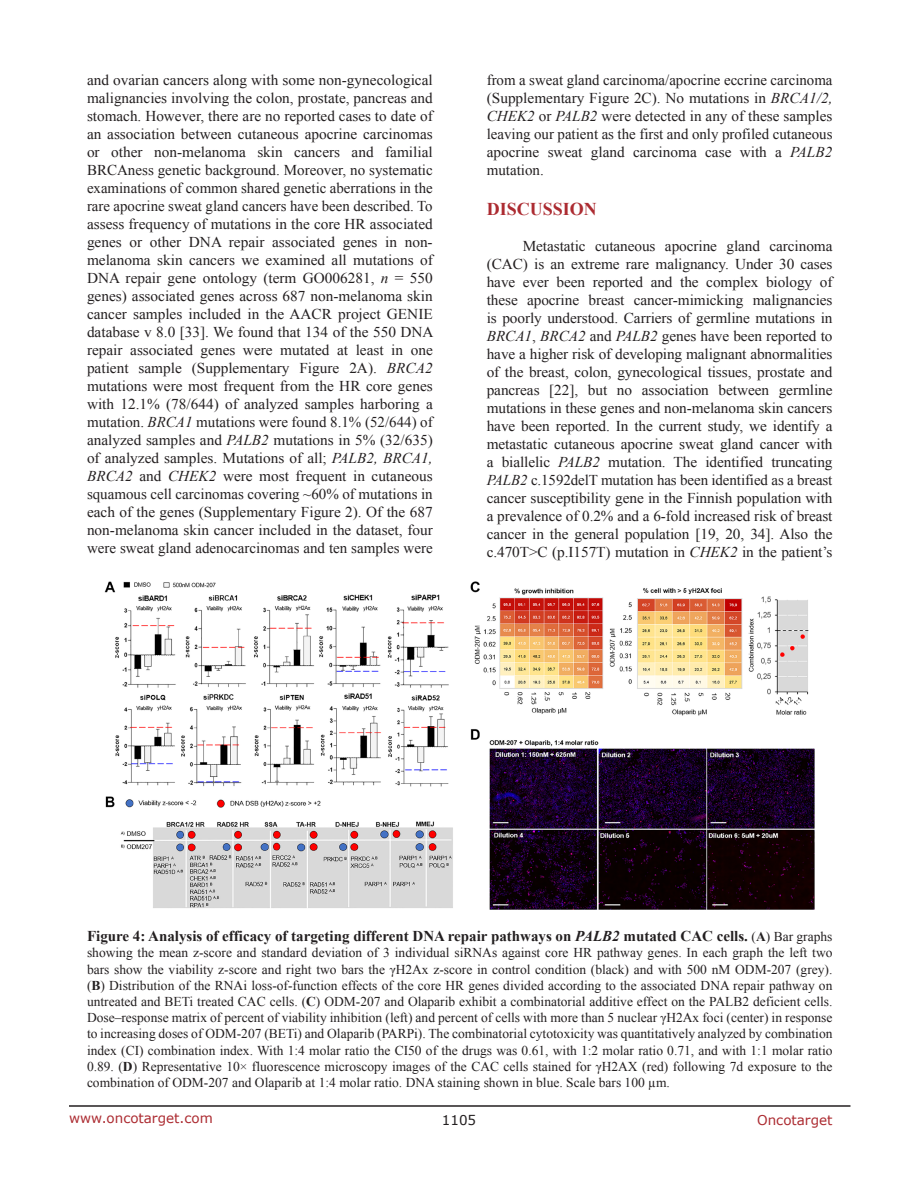
<style>
.page{position:relative;width:918px;height:1188px;background:#fff}
.page>*{position:absolute;margin:0;border:0;box-sizing:border-box;transform-origin:0 0}
.Heading{font:700 18px "Times New Roman";color:#ac2b31}
.BodyText{font:15px/18px "Times New Roman";color:#231f20;text-align:justify}
.FigureText{font:700 15px "Times New Roman";color:#231f20}
.FigureText-2{font:13.5px/16.2px "Times New Roman";color:#231f20;text-align:justify}
.t1{font:13.5px "Verdana";color:#ac2b31}
.t2{font:13.5px "Verdana";color:#231f20}
.s1{font-style:italic}
.s2{font-weight:400;font-size:13.5px}
.s3{font-size:13.5px}
.s4{font-weight:700}
</style>
<div class="page">
<hr style="left:69px;top:1105px;width:781px;height:2px;background:#231f20">
<img style="left:104px;top:581px;width:711px;height:329px">
<p class="BodyText" style="left:87px;top:71px;width:348px">and ovarian cancers along with some non-gynecological malignancies involving the colon, prostate, pancreas and stomach. However, there are no reported cases to date of an association between cutaneous apocrine carcinomas or other non-melanoma skin cancers and familial BRCAness genetic background. Moreover, no systematic examinations of common shared genetic aberrations in the rare apocrine sweat gland cancers have been described. To assess frequency of mutations in the core HR associated genes or other DNA repair associated genes in non&shy;melanoma skin cancers we examined all mutations of DNA repair gene ontology (term GO006281, <span class="s1">n</span> = 550 genes) associated genes across 687 non-melanoma skin cancer samples included in the AACR project GENIE database v 8.0 [33]. We found that 134 of the 550 DNA repair associated genes were mutated at least in one patient sample (Supplementary Figure 2A). <span class="s1">BRCA2 </span>mutations were most frequent from the HR core genes with 12.1% (78/644) of analyzed samples harboring a mutation. <span class="s1">BRCA1</span> mutations were found 8.1% (52/644) of analyzed samples and <span class="s1">PALB2</span> mutations in 5% (32/635) of analyzed samples. Mutations of all; <span class="s1">PALB2, BRCA1, BRCA2</span> and <span class="s1">CHEK2</span> were most frequent in cutaneous squamous cell carcinomas covering ~60% of mutations in each of the genes (Supplementary Figure 2). Of the 687 non-melanoma skin cancer included in the dataset, four were sweat gland adenocarcinomas and ten samples were</p>
<p class="BodyText" style="left:487px;top:71px;width:347px">from a sweat gland carcinoma/apocrine eccrine carcinoma (Supplementary Figure 2C). No mutations in <span class="s1">BRCA1/2, CHEK2</span> or <span class="s1">PALB2</span> were detected in any of these samples leaving our patient as the first and only profiled cutaneous apocrine sweat gland carcinoma case with a <span class="s1">PALB2 </span>mutation.</p>
<p class="Heading" style="left:487px;top:197px;width:112px">DISCUSSION</p>
<p class="BodyText" style="left:487px;top:237px;width:347px;text-indent:36px">Metastatic cutaneous apocrine gland carcinoma (CAC) is an extreme rare malignancy. Under 30 cases have ever been reported and the complex biology of these apocrine breast cancer-mimicking malignancies is poorly understood. Carriers of germline mutations in <span class="s1">BRCA1</span>, <span class="s1">BRCA2</span> and <span class="s1">PALB2</span> genes have been reported to have a higher risk of developing malignant abnormalities of the breast, colon, gynecological tissues, prostate and pancreas [22], but no association between germline mutations in these genes and non-melanoma skin cancers have been reported. In the current study, we identify a metastatic cutaneous apocrine sweat gland cancer with a biallelic <span class="s1">PALB2</span> mutation. The identified truncating <span class="s1">PALB2</span> c.1592delT mutation has been identified as a breast cancer susceptibility gene in the Finnish population with a prevalence of 0.2% and a 6-fold increased risk of breast cancer in the general population [19, 20, 34]. Also the c.470T&gt;C (p.I157T) mutation in <span class="s1">CHEK2</span> in the patient’s</p>
<p class="FigureText" style="left:87px;top:926px;width:747px">Figure 4: Analysis of efficacy of targeting different DNA repair pathways on <span class="s1">PALB2</span> mutated CAC cells. <span class="s2">(</span><span class="s3">A</span><span class="s2">) Bar graphs</span></p>
<p class="FigureText-2" style="left:87px;top:945px;width:747px">showing the mean z-score and standard deviation of 3 individual siRNAs against core HR pathway genes. In each graph the left two bars show the viability z-score and right two bars the γH2Ax z-score in control condition (black) and with 500 nM ODM-207 (grey). (<span class="s4">B</span>) Distribution of the RNAi loss-of-function effects of the core HR genes divided according to the associated DNA repair pathway on untreated and BETi treated CAC cells. (<span class="s4">C</span>) ODM-207 and Olaparib exhibit a combinatorial additive effect on the PALB2 deficient cells.<br>Dose–response matrix of percent of viability inhibition (left) and percent of cells with more than 5 nuclear γH2Ax foci (center) in response to increasing doses of ODM-207 (BETi) and Olaparib (PARPi). The combinatorial cytotoxicity was quantitatively analyzed by combination index (CI) combination index. With 1:4 molar ratio the CI50 of the drugs was 0.61, with 1:2 molar ratio 0.71, and with 1:1 molar ratio 0.89. (<span class="s4">D</span>) Representative 10× fluorescence microscopy images of the CAC cells stained for γH2AX (red) following 7d exposure to the combination of ODM-207 and Olaparib at 1:4 molar ratio. DNA staining shown in blue. Scale bars 100 µm.</p>
<p class="t1" style="left:69px;top:1109px;width:145px">www.oncotarget.com</p>
<p class="t2" style="left:442px;top:1111px;width:36px">1105</p>
<p class="t1" style="left:757px;top:1111px;width:77px">Oncotarget</p>
</div>
